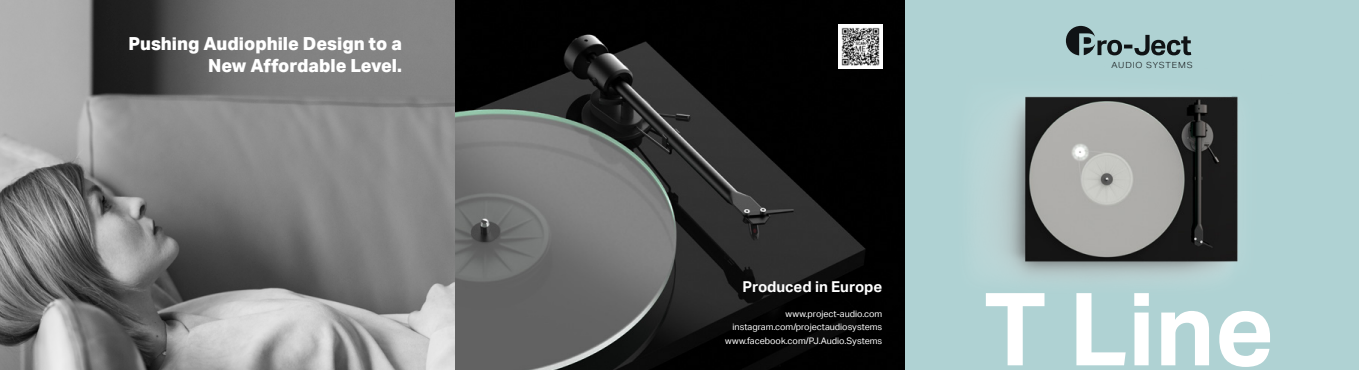
<style>
.page{position:relative;width:1359px;height:370px;background:#fff}
.page>*{position:absolute;margin:0;border:0;box-sizing:border-box;transform-origin:0 0}
.t1{font:700 101.1px "Aktiv Grotesk Trial";color:#fff}
.t2{font:800 18px/21.6px "Aktiv Grotesk Trial";color:#fff;text-align:right}
.t3{font:700 15px "Aktiv Grotesk Trial";color:#fff}
.t4{font:9px "Aktiv Grotesk Trial";color:#fff}
.t5{font:300 8.48px "Aktiv Grotesk Trial";letter-spacing:.09em;color:#101315;scale:1.09 1}
</style>
<div class="page">
<div style="left:904px;top:0;width:455px;height:370px;background:#afd2d3"></div>
<img style="left:0;top:0;width:904px;height:370px">
<svg style="left:1066px;top:26px;width:125px;height:29px"></svg>
<img style="left:980px;top:96px;width:258px;height:178px">
<img style="left:838px;top:25px;width:44px;height:44px">
<p class="t2" style="left:128px;top:32px;width:275px">Pushing Audiophile Design to a<br>New Affordable Level.</p>
<p class="t3" style="left:742px;top:278px;width:141px">Produced in Europe</p>
<p class="t4" style="left:785px;top:308px;width:98px">www.project-audio.com</p>
<p class="t4" style="left:732px;top:322px;width:151px">instagram.com/projectaudiosystems</p>
<p class="t4" style="left:725px;top:335px;width:159px">www.facebook.com/PJ.Audio.Systems</p>
<p class="t5" style="left:1111px;top:60px;width:76px">AUDIO SYSTEMS</p>
<p class="t1" style="left:983px;top:271px;width:292px">T Line</p>
</div>
